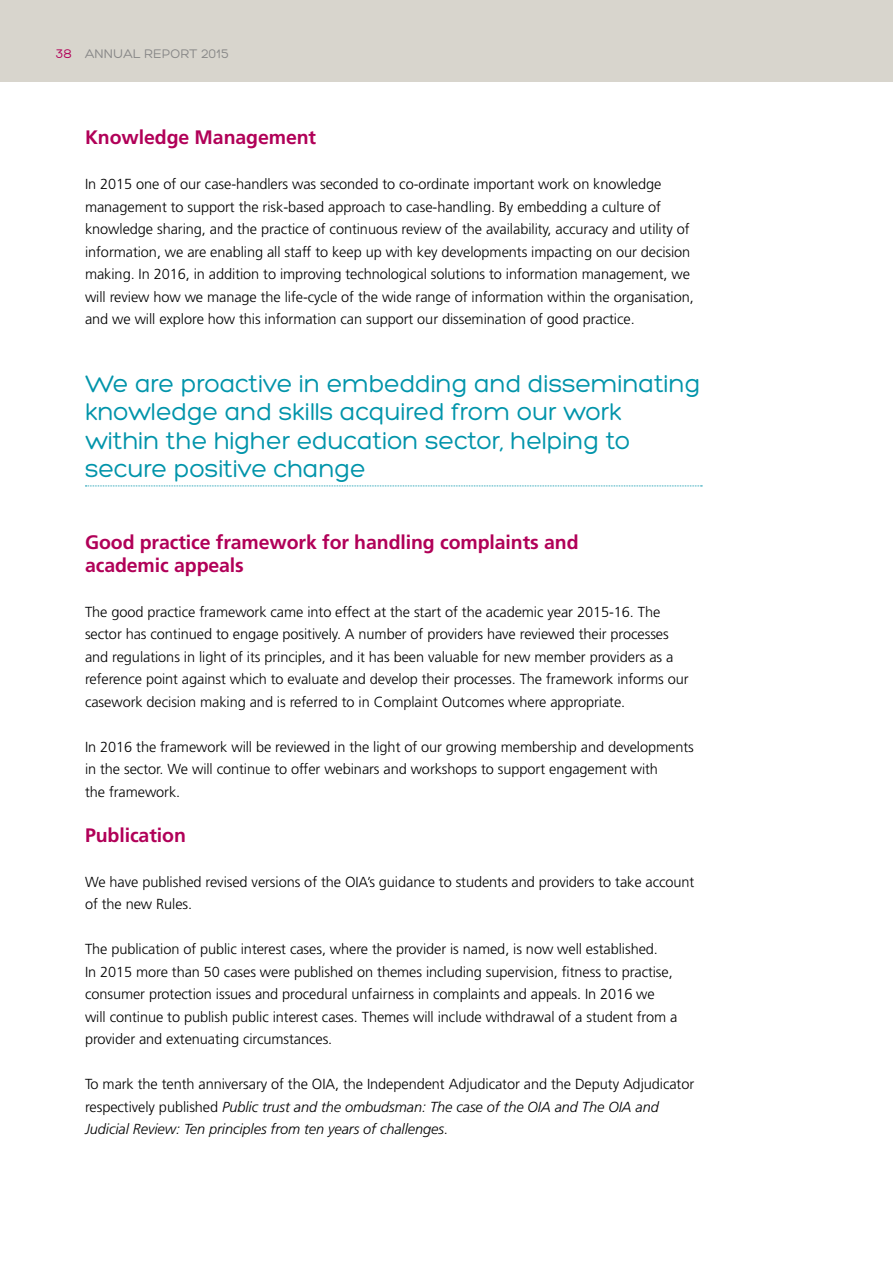
<style>
.page{position:relative;width:893px;height:1263px;background:#fff}
.page>*{position:absolute;margin:0;border:0;box-sizing:border-box;transform-origin:0 0}
.t1{font:25.5px/28.5px "Hero";letter-spacing:-.01em;color:#0094aa}
.t2{font:700 19.5px/22.5px "Frutiger";letter-spacing:-.005em;color:#b10058}
.t3{font:300 14.55px/22.5px "Frutiger";letter-spacing:-.005em;color:#000}
.t4{font:italic 300 14.55px/22.5px "Frutiger";letter-spacing:-.005em;color:#000}
.t5{font:13.5px "Hero";color:#878787}
.s1{color:#b10058}
.s2{font-style:normal}
</style>
<div class="page">
<div style="left:0;top:0;width:893px;height:81px;background:#d8d5cd"></div>
<svg style="left:85px;top:486px;width:617px;height:1px"></svg>
<p class="t5" style="left:56px;top:47px;width:175px"><span class="s1">38</span> ANNUAL REPORT 2015</p>
<h2 class="t2" style="left:85px;top:126px;width:233px">Knowledge Management</h2>
<p class="t3" style="left:85px;top:173px;width:610px">In 2015 one of our case-handlers was seconded to co-ordinate important work on knowledge management to support the risk-based approach to case-handling. By embedding a culture of knowledge sharing, and the practice of continuous review of the availability, accuracy and utility of information, we are enabling all staff to keep up with key developments impacting on our decision making. In 2016, in addition to improving technological solutions to information management, we will review how we manage the life-cycle of the wide range of information within the organisation, and we will explore how this information can support our dissemination of good practice.</p>
<h1 class="t1" style="left:85px;top:369px;width:617px">We are proactive in embedding and disseminating knowledge and skills acquired from our work within the higher education sector, helping to secure positive change</h1>
<h2 class="t2" style="left:85px;top:531px;width:495px">Good practice framework for handling complaints and academic appeals</h2>
<p class="t3" style="left:85px;top:600px;width:605px">The good practice framework came into effect at the start of the academic year 2015-16. The sector has continued to engage positively. A number of providers have reviewed their processes and regulations in light of its principles, and it has been valuable for new member providers as a reference point against which to evaluate and develop their processes. The framework informs our casework decision making and is referred to in Complaint Outcomes where appropriate.</p>
<p class="t3" style="left:85px;top:735px;width:610px">In 2016 the framework will be reviewed in the light of our growing membership and developments in the sector. We will continue to offer webinars and workshops to support engagement with<br>the framework.</p>
<h2 class="t2" style="left:85px;top:824px;width:102px">Publication</h2>
<p class="t3" style="left:85px;top:870px;width:611px">We have published revised versions of the OIA’s guidance to students and providers to take account of the new Rules.</p>
<p class="t3" style="left:85px;top:938px;width:594px">The publication of public interest cases, where the provider is named, is now well established.<br>In 2015 more than 50 cases were published on themes including supervision, fitness to practise, consumer protection issues and procedural unfairness in complaints and appeals. In 2016 we will continue to publish public interest cases. Themes will include withdrawal of a student from a provider and extenuating circumstances.</p>
<p class="t4" style="left:85px;top:1073px;width:611px"><span class="s2">To mark the tenth anniversary of the OIA, the Independent Adjudicator and the Deputy Adjudicator respectively published</span> Public trust and the ombudsman: The case of the OIA and The OIA and<br>Judicial Review: Ten principles from ten years of challenges<span class="s2">.</span></p>
</div>
